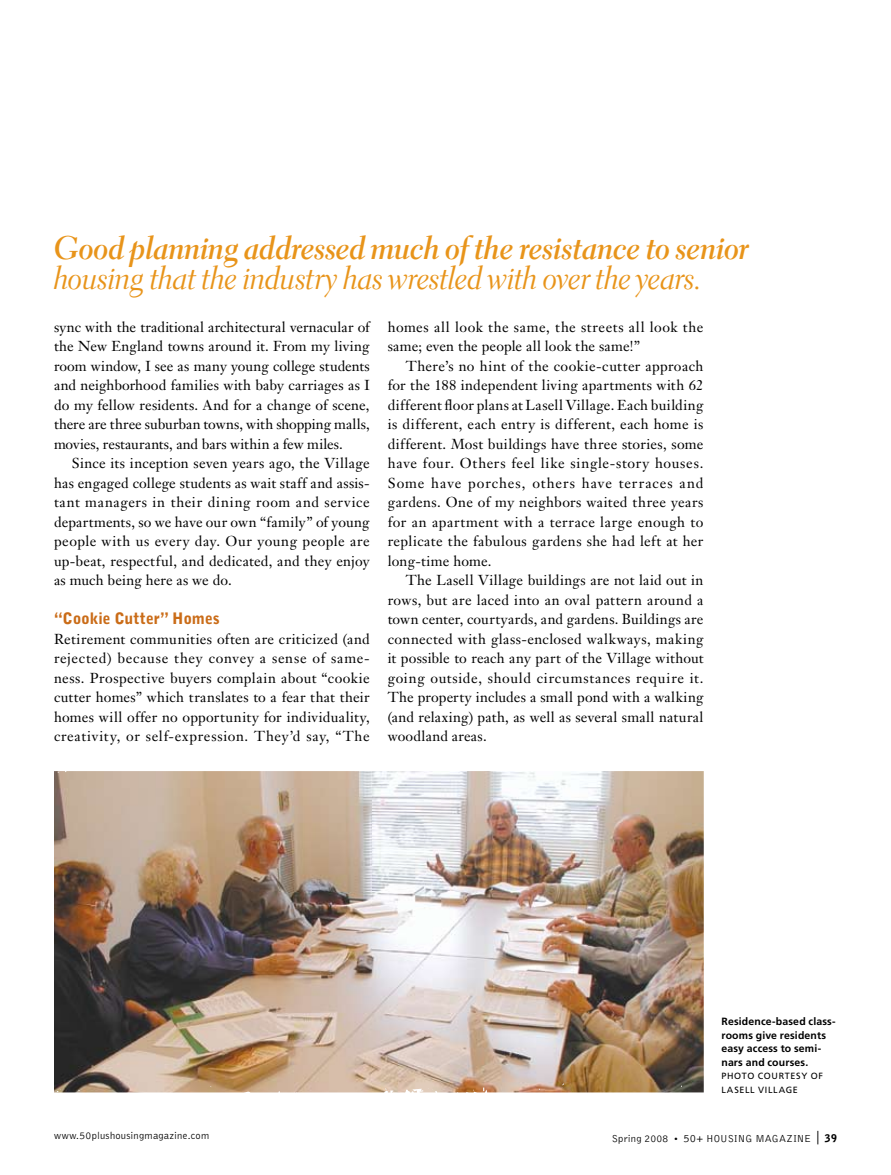
<style>
.page{position:relative;width:891px;height:1175px;background:#fff}
.page>*{position:absolute;margin:0;border:0;box-sizing:border-box;transform-origin:0 0}
.t1{font:33px "Electra LT Std Cursive Display";letter-spacing:.015em;color:#e8941a}
.t2{font:33px "Electra LT Std Bold Cursive Dis";letter-spacing:.015em;color:#e8941a}
.t3{font:900 15.75px "Bell Gothic Std";letter-spacing:-.01em;color:#ca6c18}
.t4{font:14.25px/19.5px "Janson Text LT Std";letter-spacing:.02em;color:#000;text-align:justify}
.t5{font:700 10.5px/13.5px "Frutiger LT Std";letter-spacing:.015em;color:#000}
.t6{font:300 10.5px "Bell Gothic Std";letter-spacing:.02em;color:#000}
.t7{font:9px/13.5px "Frutiger LT Std";letter-spacing:.075em;color:#000}
.s1{font-size:9px}
.s2{font-size:11.25px}
.s3{font-size:13.5px}
.s4{font-weight:900}
</style>
<div class="page">
<img style="left:54px;top:771px;width:650px;height:321px">
<h1 class="t2" style="left:54px;top:228px;width:696px">Good planning addressed much of the resistance to senior</h1>
<h1 class="t1" style="left:54px;top:258px;width:648px">housing that the industry has wrestled with over the years.</h1>
<p class="t4" style="left:54px;top:317px;width:317px">sync with the traditional architectural vernacular of the New England towns around it. From my living room window, I see as many young college students and neighborhood families with baby carriages as I do my fellow residents. And for a change of scene, there are three suburban towns, with shopping malls, movies, restaurants, and bars within a few miles.</p>
<p class="t4" style="left:54px;top:453px;width:317px;text-indent:18px">Since its inception seven years ago, the Village has engaged college students as wait staff and assis&shy;tant managers in their dining room and service departments, so we have our own “family” of young people with us every day. Our young people are up-beat, respectful, and dedicated, and they enjoy as much being here as we do.</p>
<p class="t3" style="left:54px;top:609px;width:167px">“Cookie Cutter” Homes</p>
<p class="t4" style="left:54px;top:629px;width:317px">Retirement communities often are criticized (and rejected) because they convey a sense of same&shy;ness. Prospective buyers complain about “cookie cutter homes” which translates to a fear that their homes will offer no opportunity for individuality, creativity, or self-expression. They’d say, “The</p>
<p class="t4" style="left:388px;top:317px;width:317px">homes all look the same, the streets all look the same; even the people all look the same!”</p>
<p class="t4" style="left:388px;top:356px;width:317px;text-indent:18px">There’s no hint of the cookie-cutter approach for the 188 independent living apartments with 62 different floor plans at Lasell Village. Each building is different, each entry is different, each home is different. Most buildings have three stories, some have four. Others feel like single-story houses.<br>Some have porches, others have terraces and gardens. One of my neighbors waited three years for an apartment with a terrace large enough to replicate the fabulous gardens she had left at her long-time home.</p>
<p class="t4" style="left:388px;top:570px;width:317px;text-indent:18px">The Lasell Village buildings are not laid out in rows, but are laced into an oval pattern around a town center, courtyards, and gardens. Buildings are connected with glass-enclosed walkways, making it possible to reach any part of the Village without going outside, should circumstances require it.<br>The property includes a small pond with a walking (and relaxing) path, as well as several small natural woodland areas.</p>
<p class="t5" style="left:722px;top:1015px;width:116px">Residence-based class&shy;rooms give residents easy access to semi&shy;nars and courses.</p>
<p class="t7" style="left:722px;top:1069px;width:103px">PHOTO COURTESY OF<br>LASELL VILLAGE</p>
<p class="t6" style="left:54px;top:1130px;width:157px">www.50plushousingmagazine.com</p>
<p class="t6" style="left:612px;top:1132px;width:227px">Spring 2008 <span class="s1">•</span> <span class="s2">50+</span> HOUSING MAGAZINE <span class="s3">|</span> <span class="s4">39</span></p>
</div>
